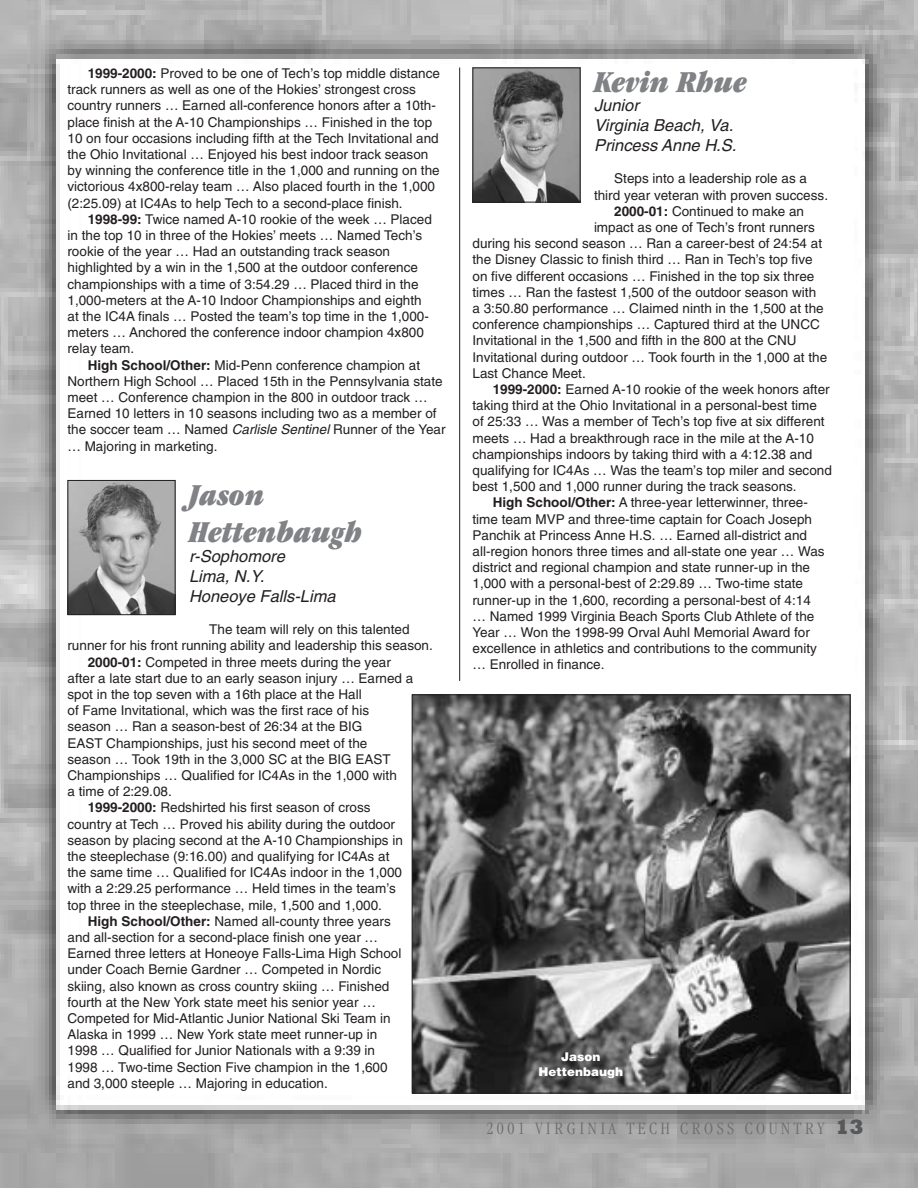
<style>
.page{position:relative;width:918px;height:1188px;background:#fff}
.page>*{position:absolute;margin:0;border:0;box-sizing:border-box;transform-origin:0 0}
.t1{font:italic ultra-condensed 31.5px/37.8px "Garamond";color:#808285}
.t2{font:300 condensed 18px "Garamond";color:#6c6d70}
.t3{font:italic 16.5px/19.8px "Helvetica";color:#231f20}
.t4{font:13.5px/16.2px "Helvetica";color:#231f20}
.t5{font:900 12px/14.4px "Helvetica";color:#fff;text-align:center}
.s1{font-weight:700}
.s2{font-style:italic}
.s3{font-family:"Rockwell";font-weight:800;font-stretch:normal;font-size:21px;color:#57585a}
</style>
<div class="page">
<img style="left:0;top:0;width:918px;height:1188px">
<img style="left:70px;top:482px;width:104px;height:131px">
<div style="left:68px;top:480px;width:108px;height:135px;border:1px solid #231f20"></div>
<hr style="left:459px;top:68px;width:1px;height:613px;background:#231f20">
<img style="left:474px;top:70px;width:104px;height:130px">
<div style="left:472px;top:68px;width:108px;height:134px;border:1px solid #231f20"></div>
<img style="left:414px;top:696px;width:434px;height:396px">
<p class="t4" style="left:68px;top:65px;width:374px;text-indent:20px"><span class="s1">1999-2000:</span> Proved to be one of Tech’s top middle distance track runners as well as one of the Hokies’ strongest cross country runners … Earned all-conference honors after a 10th&shy;place finish at the A-10 Championships … Finished in the top 10 on four occasions including fifth at the Tech Invitational and the Ohio Invitational … Enjoyed his best indoor track season by winning the conference title in the 1,000 and running on the victorious 4x800-relay team … Also placed fourth in the 1,000 (2:25.09) at IC4As to help Tech to a second-place finish.</p>
<p class="t4" style="left:68px;top:211px;width:366px;text-indent:20px"><span class="s1">1998-99:</span> Twice named A-10 rookie of the week … Placed in the top 10 in three of the Hokies’ meets … Named Tech’s rookie of the year … Had an outstanding track season highlighted by a win in the 1,500 at the outdoor conference championships with a time of 3:54.29 … Placed third in the 1,000-meters at the A-10 Indoor Championships and eighth at the IC4A finals … Posted the team’s top time in the 1,000- meters … Anchored the conference indoor champion 4x800 relay team.</p>
<p class="t4" style="left:68px;top:357px;width:380px;text-indent:20px"><span class="s1">High School/Other:</span> Mid-Penn conference champion at Northern High School … Placed 15th in the Pennsylvania state meet … Conference champion in the 800 in outdoor track … Earned 10 letters in 10 seasons including two as a member of the soccer team … Named <span class="s2">Carlisle Sentinel</span> Runner of the Year … Majoring in marketing.</p>
<h1 class="t1" style="left:189px;top:476px;width:175px">Jason<br>Hettenbaugh</h1>
<p class="t3" style="left:189px;top:546px;width:148px">r-Sophomore<br>Lima, N.Y.<br>Honeoye Falls-Lima</p>
<p class="t4" style="left:209px;top:621px;width:202px">The team will rely on this talented</p>
<p class="t4" style="left:68px;top:637px;width:367px">runner for his front running ability and leadership this season.</p>
<p class="t4" style="left:88px;top:654px;width:305px"><span class="s1">2000-01:</span> Competed in three meets during the year</p>
<p class="t4" style="left:68px;top:670px;width:347px">after a late start due to an early season injury … Earned a</p>
<p class="t4" style="left:68px;top:686px;width:296px">spot in the top seven with a 16th place at the Hall</p>
<p class="t4" style="left:68px;top:702px;width:303px">of Fame Invitational, which was the first race of his</p>
<p class="t4" style="left:68px;top:718px;width:296px">season … Ran a season-best of 26:34 at the BIG</p>
<p class="t4" style="left:68px;top:735px;width:301px">EAST Championships, just his second meet of the</p>
<p class="t4" style="left:68px;top:751px;width:325px">season … Took 19th in the 3,000 SC at the BIG EAST</p>
<p class="t4" style="left:68px;top:767px;width:331px">Championships … Qualified for IC4As in the 1,000 with</p>
<p class="t4" style="left:68px;top:783px;width:106px">a time of 2:29.08.</p>
<p class="t4" style="left:88px;top:799px;width:284px"><span class="s1">1999-2000:</span> Redshirted his first season of cross</p>
<p class="t4" style="left:68px;top:816px;width:329px">country at Tech … Proved his ability during the outdoor</p>
<p class="t4" style="left:68px;top:832px;width:337px">season by placing second at the A-10 Championships in</p>
<p class="t4" style="left:68px;top:848px;width:323px">the steeplechase (9:16.00) and qualifying for IC4As at</p>
<p class="t4" style="left:68px;top:864px;width:336px">the same time … Qualified for IC4As indoor in the 1,000</p>
<p class="t4" style="left:68px;top:880px;width:330px">with a 2:29.25 performance … Held times in the team’s</p>
<p class="t4" style="left:68px;top:897px;width:316px">top three in the steeplechase, mile, 1,500 and 1,000.</p>
<p class="t4" style="left:88px;top:913px;width:305px"><span class="s1">High School/Other:</span> Named all-county three years</p>
<p class="t4" style="left:67px;top:929px;width:312px">and all-section for a second-place finish one year …</p>
<p class="t4" style="left:68px;top:945px;width:335px">Earned three letters at Honeoye Falls-Lima High School</p>
<p class="t4" style="left:68px;top:961px;width:315px">under Coach Bernie Gardner … Competed in Nordic</p>
<p class="t4" style="left:68px;top:978px;width:323px">skiing, also known as cross country skiing … Finished</p>
<p class="t4" style="left:68px;top:994px;width:310px">fourth at the New York state meet his senior year …</p>
<p class="t4" style="left:68px;top:1010px;width:325px">Competed for Mid-Atlantic Junior National Ski Team in</p>
<p class="t4" style="left:68px;top:1026px;width:311px">Alaska in 1999 … New York state meet runner-up in</p>
<p class="t4" style="left:68px;top:1042px;width:309px">1998 … Qualified for Junior Nationals with a 9:39 in</p>
<p class="t4" style="left:68px;top:1059px;width:322px">1998 … Two-time Section Five champion in the 1,600</p>
<p class="t4" style="left:68px;top:1075px;width:262px">and 3,000 steeple … Majoring in education.</p>
<h1 class="t1" style="left:594px;top:63px;width:155px">Kevin Rhue</h1>
<p class="t3" style="left:594px;top:96px;width:144px">Junior<br>Virginia Beach, Va.<br>Princess Anne H.S.</p>
<p class="t4" style="left:614px;top:170px;width:194px">Steps into a leadership role as a</p>
<p class="t4" style="left:594px;top:187px;width:236px">third year veteran with proven success.</p>
<p class="t4" style="left:614px;top:203px;width:191px"><span class="s1">2000-01:</span> Continued to make an</p>
<p class="t4" style="left:594px;top:219px;width:222px">impact as one of Tech’s front runners</p>
<p class="t4" style="left:472px;top:235px;width:351px">during his second season … Ran a career-best of 24:54 at</p>
<p class="t4" style="left:472px;top:251px;width:342px">the Disney Classic to finish third … Ran in Tech’s top five</p>
<p class="t4" style="left:472px;top:268px;width:343px">on five different occasions … Finished in the top six three</p>
<p class="t4" style="left:472px;top:284px;width:345px">times … Ran the fastest 1,500 of the outdoor season with</p>
<p class="t4" style="left:472px;top:300px;width:353px">a 3:50.80 performance … Claimed ninth in the 1,500 at the</p>
<p class="t4" style="left:472px;top:316px;width:349px">conference championships … Captured third at the UNCC</p>
<p class="t4" style="left:472px;top:332px;width:326px">Invitational in the 1,500 and fifth in the 800 at the CNU</p>
<p class="t4" style="left:472px;top:349px;width:356px">Invitational during outdoor … Took fourth in the 1,000 at the</p>
<p class="t4" style="left:472px;top:365px;width:115px">Last Chance Meet.</p>
<p class="t4" style="left:493px;top:381px;width:338px"><span class="s1">1999-2000:</span> Earned A-10 rookie of the week honors after</p>
<p class="t4" style="left:472px;top:397px;width:346px">taking third at the Ohio Invitational in a personal-best time</p>
<p class="t4" style="left:472px;top:413px;width:354px">of 25:33 … Was a member of Tech’s top five at six different</p>
<p class="t4" style="left:472px;top:430px;width:343px">meets … Had a breakthrough race in the mile at the A-10</p>
<p class="t4" style="left:472px;top:446px;width:341px">championships indoors by taking third with a 4:12.38 and</p>
<p class="t4" style="left:472px;top:462px;width:361px">qualifying for IC4As … Was the team’s top miler and second</p>
<p class="t4" style="left:472px;top:478px;width:326px">best 1,500 and 1,000 runner during the track seasons.</p>
<p class="t4" style="left:493px;top:494px;width:317px"><span class="s1">High School/Other:</span> A three-year letterwinner, three-</p>
<p class="t4" style="left:472px;top:511px;width:341px">time team MVP and three-time captain for Coach Joseph</p>
<p class="t4" style="left:472px;top:527px;width:336px">Panchik at Princess Anne H.S. … Earned all-district and</p>
<p class="t4" style="left:472px;top:543px;width:354px">all-region honors three times and all-state one year … Was</p>
<p class="t4" style="left:472px;top:559px;width:339px">district and regional champion and state runner-up in the</p>
<p class="t4" style="left:472px;top:575px;width:332px">1,000 with a personal-best of 2:29.89 … Two-time state</p>
<p class="t4" style="left:472px;top:592px;width:340px">runner-up in the 1,600, recording a personal-best of 4:14</p>
<p class="t4" style="left:472px;top:608px;width:343px">… Named 1999 Virginia Beach Sports Club Athlete of the</p>
<p class="t4" style="left:472px;top:624px;width:339px">Year … Won the 1998-99 Orval Auhl Memorial Award for</p>
<p class="t4" style="left:472px;top:640px;width:346px">excellence in athletics and contributions to the community</p>
<p class="t4" style="left:472px;top:656px;width:134px">… Enrolled in finance.</p>
<p class="t5" style="left:539px;top:1050px;width:86px">Jason<br>Hettenbaugh</p>
<h2 class="t2" style="left:486px;top:1119px;width:379px">2 0 0 1 V I R G I N I A T E C H C R O S S C O U N T R Y <span class="s3">13</span></h2>
</div>
